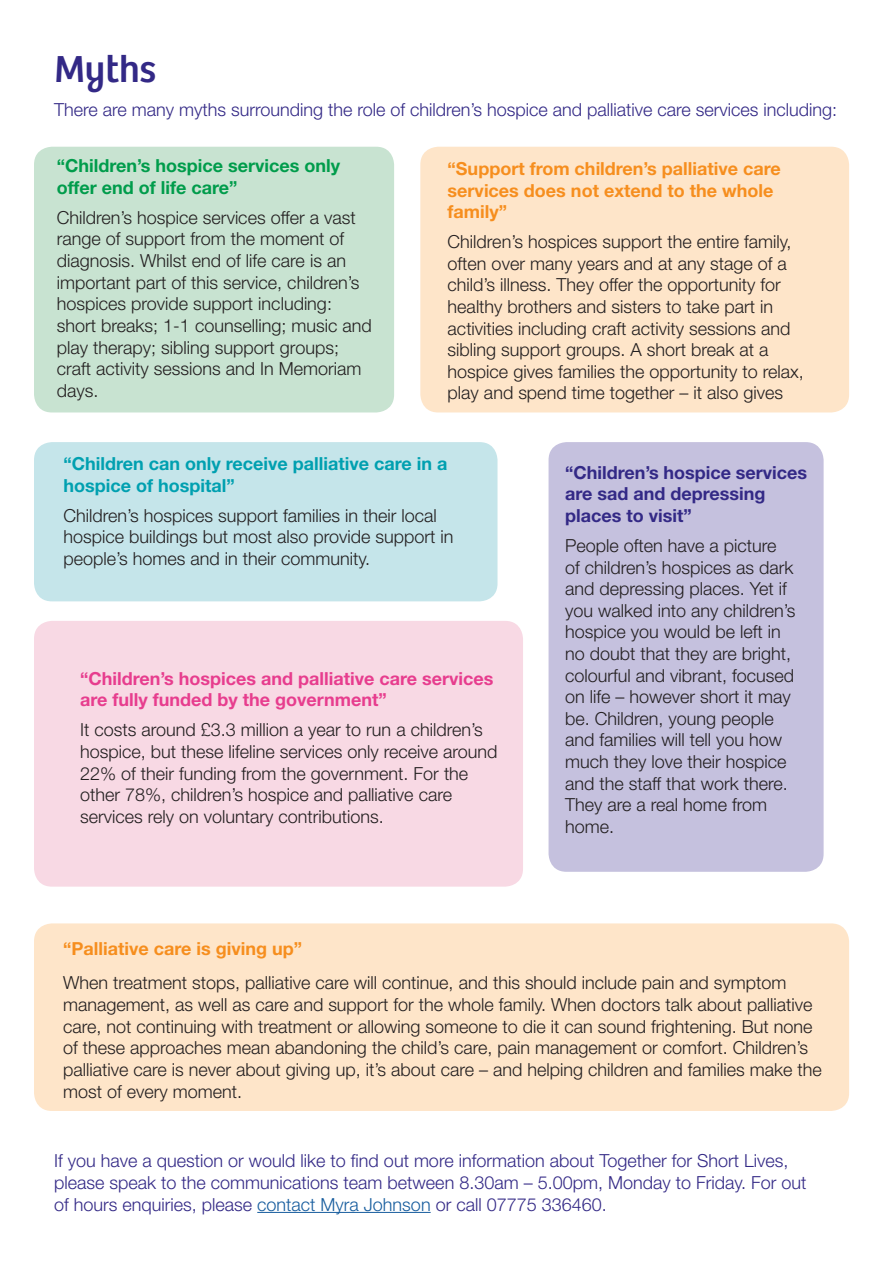
<style>
.page{position:relative;width:893px;height:1263px;background:#fff}
.page>*{position:absolute;margin:0;border:0;box-sizing:border-box;transform-origin:0 0}
.Text{font:39px "Bree";color:#332986}
.Key_Def_Text{font:300 18px/21.6px "Helvetica Neue LT Std";color:#231f20}
.Key_Def_Text-2{font:300 18px/21.6px "Helvetica Neue LT Std";color:#332986}
.Key_Def_Title{font:700 18px/21.6px "Helvetica Neue LT Std";color:#e73d8e}
.Key_Def_Title-2{font:700 18px/21.6px "Helvetica Neue LT Std";color:#f68e1e}
.Key_Def_Title-3{font:700 18px/21.6px "Helvetica Neue LT Std";color:#332986}
.Key_Def_Title-4{font:700 18px/21.6px "Helvetica Neue LT Std";color:#00a0b0}
.Key_Def_Title-5{font:700 18px/21.6px "Helvetica Neue LT Std";color:#009c4b}
.Key_Def_Text-3{font:700 18px "Helvetica Neue LT Std";color:#f68e1e}
.s1{color:#175d9e}
</style>
<div class="page">
<div style="left:34px;top:621px;width:489px;height:266px;background:#f8d9e4;border-radius:18px"></div>
<div style="left:34px;top:442px;width:463px;height:159px;background:#c5e5ea;border-radius:18px"></div>
<div style="left:420px;top:147px;width:429px;height:265px;background:#fee5c9;border-radius:18px"></div>
<div style="left:34px;top:923px;width:815px;height:188px;background:#fee5c9;border-radius:18px"></div>
<div style="left:34px;top:147px;width:360px;height:265px;background:#c8e3d1;border-radius:18px"></div>
<div style="left:549px;top:442px;width:275px;height:430px;background:#c5c1de;border-radius:18px"></div>
<hr style="left:257px;top:1212px;width:174px;height:1px;background:#175d9e">
<p class="Text" style="left:54px;top:46px;width:104px">Myths</p>
<p class="Key_Def_Text-2" style="left:54px;top:99px;width:785px">There are many myths surrounding the role of children’s hospice and palliative care services including:</p>
<p class="Key_Def_Title-5" style="left:57px;top:155px;width:285px">“Children’s hospice services only offer end of life care”</p>
<p class="Key_Def_Text" style="left:57px;top:206px;width:316px">Children’s hospice services offer a vast range of support from the moment of diagnosis. Whilst end of life care is an important part of this service, children’s hospices provide support including: short breaks; 1-1 counselling; music and play therapy; sibling support groups; craft activity sessions and In Memoriam days.</p>
<p class="Key_Def_Title-2" style="left:448px;top:157px;width:335px">“Support from children’s palliative care services does not extend to the whole family”</p>
<p class="Key_Def_Text" style="left:448px;top:231px;width:358px">Children’s hospices support the entire family, often over many years and at any stage of a child’s illness. They offer the opportunity for healthy brothers and sisters to take part in activities including craft activity sessions and sibling support groups. A short break at a hospice gives families the opportunity to relax, play and spend time together – it also gives</p>
<p class="Key_Def_Title-4" style="left:64px;top:452px;width:385px">“Children can only receive palliative care in a hospice of hospital”</p>
<p class="Key_Def_Text" style="left:64px;top:504px;width:392px">Children’s hospices support families in their local hospice buildings but most also provide support in people’s homes and in their community.</p>
<p class="Key_Def_Title" style="left:80px;top:667px;width:415px">“Children’s hospices and palliative care services are fully funded by the government”</p>
<p class="Key_Def_Text" style="left:80px;top:719px;width:419px">It costs around £3.3 million a year to run a children’s hospice, but these lifeline services only receive around 22% of their funding from the government. For the other 78%, children’s hospice and palliative care services rely on voluntary contributions.</p>
<p class="Key_Def_Title-3" style="left:565px;top:461px;width:243px">“Children’s hospice services are sad and depressing places to visit”</p>
<p class="Key_Def_Text" style="left:565px;top:534px;width:232px">People often have a picture of children’s hospices as dark and depressing places. Yet if you walked into any children’s hospice you would be left in no doubt that they are bright, colourful and vibrant, focused on life – however short it may be. Children, young people and families will tell you how much they love their hospice and the staff that work there.<br>They are a real home from home.</p>
<p class="Key_Def_Text-3" style="left:63px;top:937px;width:240px">“Palliative care is giving up”</p>
<p class="Key_Def_Text" style="left:63px;top:972px;width:760px">When treatment stops, palliative care will continue, and this should include pain and symptom management, as well as care and support for the whole family. When doctors talk about palliative care, not continuing with treatment or allowing someone to die it can sound frightening. But none of these approaches mean abandoning the child’s care, pain management or comfort. Children’s palliative care is never about giving up, it’s about care – and helping children and families make the most of every moment.</p>
<p class="Key_Def_Text-2" style="left:54px;top:1150px;width:754px">If you have a question or would like to find out more information about Together for Short Lives, please speak to the communications team between 8.30am – 5.00pm, Monday to Friday. For out of hours enquiries, please <span class="s1">contact Myra Johnson</span> or call 07775 336460.</p>
</div>
